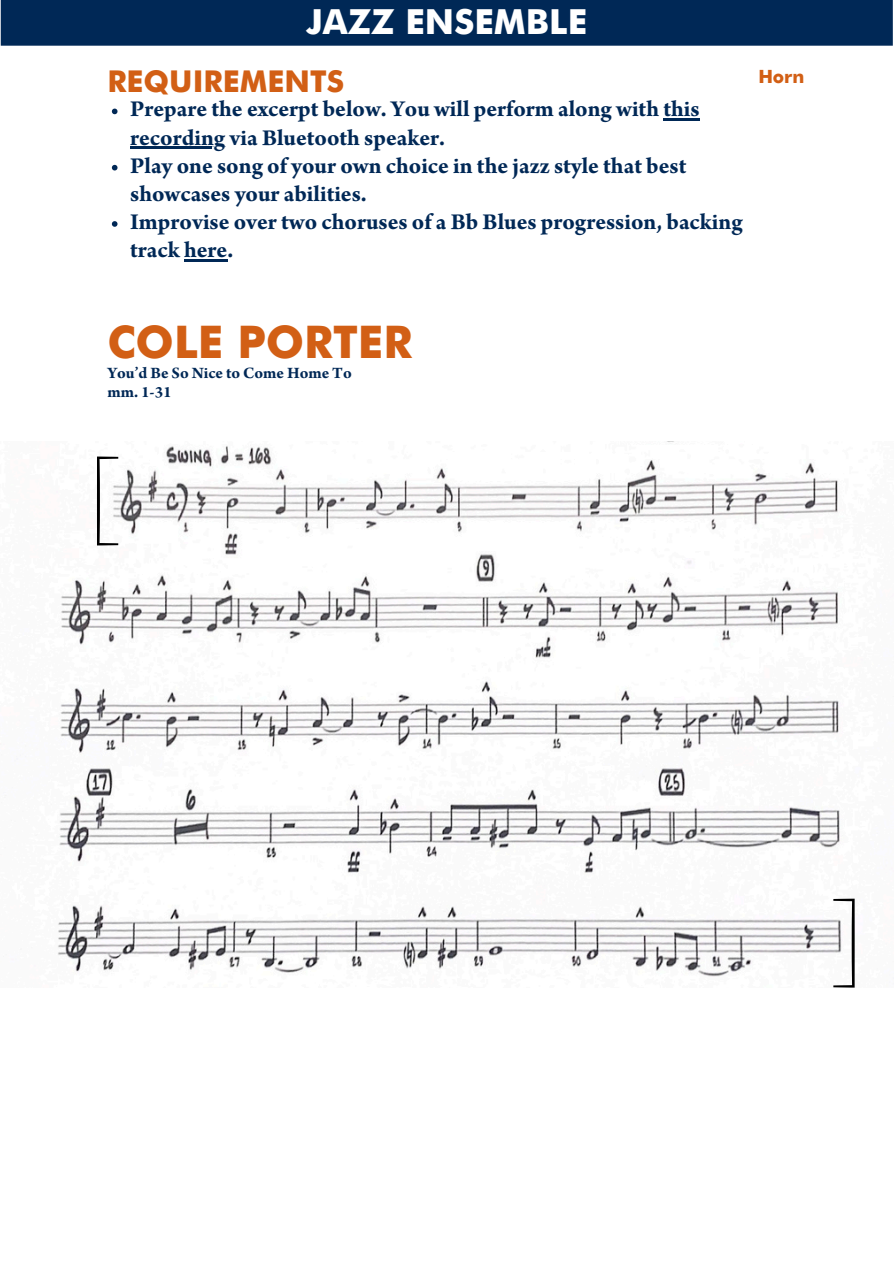
<style>
.page{position:relative;width:894px;height:1264px;background:#fff}
.page>*{position:absolute;margin:0;border:0;box-sizing:border-box;transform-origin:0 0}
.t1{font:700 44.85px "Futura";color:#d25f15}
.t2{font:700 34.5px "Futura";color:#fff}
.t3{font:700 30px "Futura";color:#d25f15}
.t4{font:700 24px/28.2px "Arno Pro";color:#002856}
.t5{font:700 18.3px "Futura";color:#d25f15}
.t6{font:700 16.8px "Arno Pro";color:#002856}
</style>
<div class="page">
<div style="left:1px;top:0;width:891px;height:46px;background:#002856"></div>
<img style="left:58px;top:441px;width:797px;height:546px">
<svg style="left:97px;top:456px;width:21px;height:89px"></svg>
<svg style="left:112px;top:109px;width:5px;height:5px"></svg>
<hr style="left:663px;top:119px;width:36px;height:2px;background:#002856">
<hr style="left:130px;top:147px;width:95px;height:2px;background:#002856">
<svg style="left:112px;top:165px;width:5px;height:5px"></svg>
<svg style="left:112px;top:221px;width:5px;height:6px"></svg>
<hr style="left:184px;top:259px;width:43px;height:3px;background:#002856">
<svg style="left:833px;top:898px;width:21px;height:89px"></svg>
<p class="t2" style="left:306px;top:8px;width:282px">JAZZ ENSEMBLE</p>
<p class="t3" style="left:107px;top:69px;width:238px">REQUIREMENTS</p>
<p class="t4" style="left:130px;top:98px;width:570px">Prepare the excerpt below. You will perform along with this</p>
<h1 class="t4" style="left:130px;top:126px;width:557px">recording via Bluetooth speaker.<br>Play one song of your own choice in the jazz style that best showcases your abilities.</h1>
<p class="t4" style="left:130px;top:211px;width:614px">Improvise over two choruses of a Bb Blues progression, backing track here.</p>
<p class="t5" style="left:758px;top:69px;width:47px">Horn</p>
<h3 class="t1" style="left:107px;top:323px;width:306px">COLE PORTER</h3>
<p class="t6" style="left:107px;top:366px;width:246px">You’d Be So Nice to Come Home To</p>
<p class="t6" style="left:107px;top:385px;width:66px">mm. 1-31</p>
</div>
